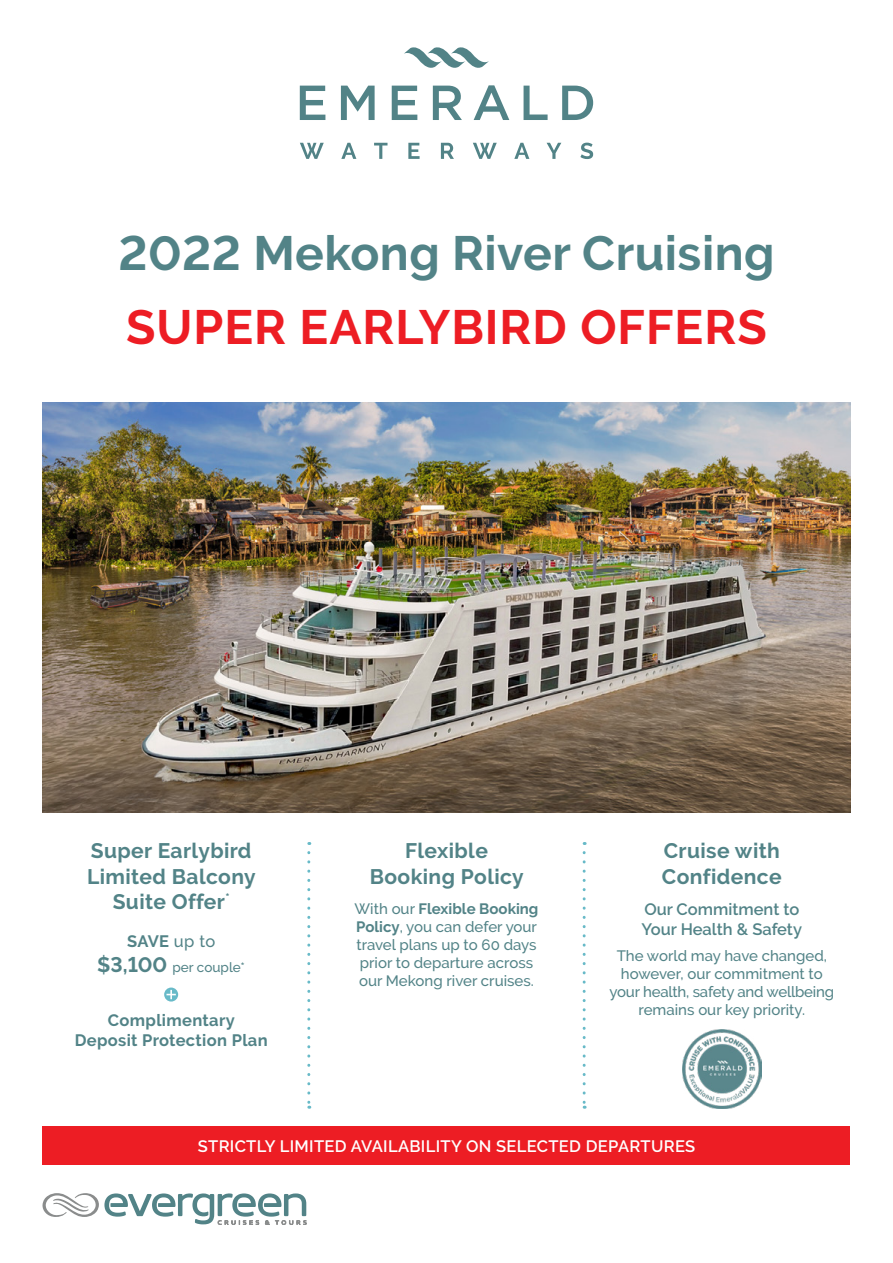
<style>
.page{position:relative;width:893px;height:1263px;background:#fff}
.page>*{position:absolute;margin:0;border:0;box-sizing:border-box;transform-origin:0 0}
.t1{font:700 48px "Raleway";letter-spacing:.01em;color:#528387}
.t2{font:700 48px "Raleway";letter-spacing:.02em;color:#ed1d24}
.t3{font:700 21px/25.2px "Raleway";letter-spacing:.02em;color:#528387;text-align:center}
.t4{font:600 16.5px "Raleway";letter-spacing:.02em;color:#fff}
.t5{font:700 16.5px/19.8px "Raleway";letter-spacing:.02em;color:#528387;text-align:center}
.t6{font:600 16.5px/19.5px "Raleway";color:#528387}
.t7{font:500 15px/18px "Raleway";color:#528387}
.t8{font:500 13.5px "Raleway";color:#528387}
.s1{font-weight:500}
.s2{font-weight:700;font-size:21px}
.s3{font-weight:700}
</style>
<div class="page">
<svg style="left:300px;top:85px;width:293px;height:35px"></svg>
<svg style="left:404px;top:47px;width:85px;height:21px"></svg>
<svg style="left:300px;top:143px;width:293px;height:16px"></svg>
<img style="left:43px;top:402px;width:807px;height:410px">
<div style="left:43px;top:1127px;width:807px;height:38px;background:#ed1d24"></div>
<svg style="left:307px;top:852px;width:3px;height:257px"></svg>
<svg style="left:583px;top:852px;width:3px;height:257px"></svg>
<img style="left:682px;top:1029px;width:80px;height:80px">
<svg style="left:164px;top:987px;width:14px;height:14px"></svg>
<svg style="left:166px;top:990px;width:10px;height:9px"></svg>
<svg style="left:43px;top:1193px;width:263px;height:32px"></svg>
<h1 class="t1" style="left:118px;top:225px;width:658px">2022 Mekong River Cruising</h1>
<h1 class="t2" style="left:126px;top:300px;width:642px">SUPER EARLYBIRD OFFERS</h1>
<h2 class="t3" style="left:87px;top:838px;width:170px">Super Earlybird<br>Limited Balcony<br>Suite Offer<sup>*</sup></h2>
<h2 class="t3" style="left:370px;top:838px;width:156px">Flexible<br>Booking Policy</h2>
<h2 class="t3" style="left:662px;top:838px;width:121px;text-align:left">Cruise with<br>Confidence</h2>
<p class="t5" style="left:127px;top:931px;width:90px">SAVE <span class="s1">up to</span></p>
<p class="t8" style="left:97px;top:959px;width:149px"><span class="s2">$3,100</span> per couple*</p>
<p class="t5" style="left:75px;top:1010px;width:194px">Complimentary<br>Deposit Protection Plan</p>
<p class="t7" style="left:355px;top:899px;width:185px">With our <span class="s3">Flexible Booking<br>Policy</span>, you can defer your travel plans up to 60 days prior to departure across our Mekong river cruises.</p>
<p class="t6" style="left:641px;top:899px;width:162px">Our Commitment to<br>Your Health &amp; Safety</p>
<p class="t7" style="left:609px;top:947px;width:226px;text-align:center">The world may have changed, however, our commitment to your health, safety and wellbeing remains our key priority.</p>
<p class="t4" style="left:198px;top:1136px;width:499px">STRICTLY LIMITED AVAILABILITY ON SELECTED DEPARTURES</p>
</div>
